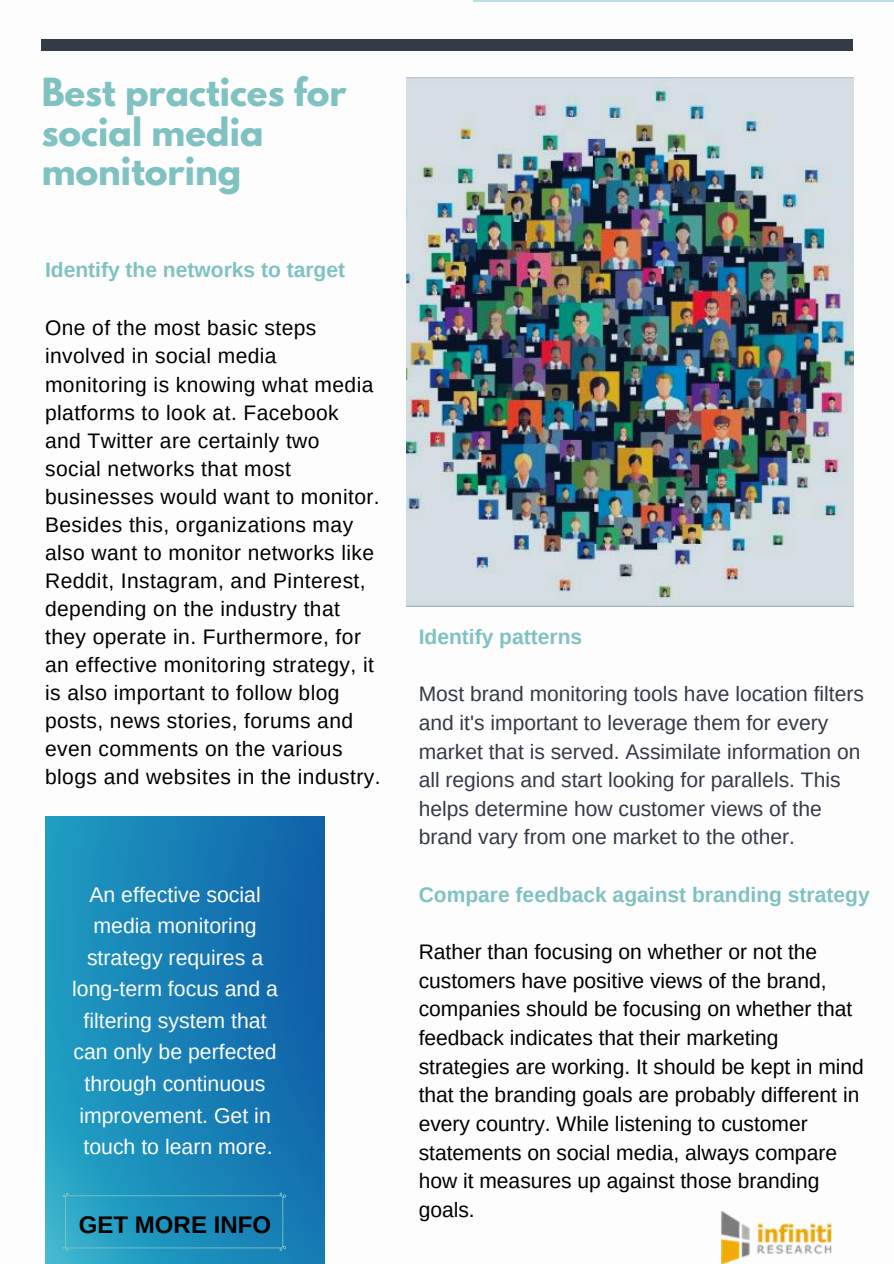
<style>
.page{position:relative;width:894px;height:1264px;background:#fff}
.page>*{position:absolute;margin:0;border:0;box-sizing:border-box;transform-origin:0 0}
.t1{font:700 34.35px/39.5px "League Spartan";color:#7fc2c1}
.t2{font:700 24px "Arimo";color:#000}
.t3{font:21.3px/31.5px "Arimo";color:#fdfdfd;text-align:center}
.t4{font:21px/28px "Arimo";letter-spacing:.02em;color:#000}
.t5{font:21px/28.7px "Arimo";color:#000}
.t6{font:21px/28.7px "Arimo";color:#353a47}
.t7{font:700 21px "Arimo";color:#7fc2c1}
</style>
<div class="page">
<img style="left:406px;top:78px;width:447px;height:528px">
<div style="left:42px;top:39px;width:810px;height:12px;background:#353a47"></div>
<img style="left:45px;top:817px;width:279px;height:446px">
<img style="left:721px;top:1211px;width:111px;height:52px">
<svg style="left:62px;top:1192px;width:224px;height:59px;background:#2394bd"></svg>
<hr style="left:473px;top:0;width:420px;height:2px;background:#bcdde3">
<h1 class="t1" style="left:42px;top:77px;width:306px">Best practices for social media monitoring</h1>
<p class="t7" style="left:45px;top:258px;width:301px">Identify the networks to target</p>
<p class="t4" style="left:45px;top:314px;width:337px">One of the most basic steps involved in social media monitoring is knowing what media platforms to look at. Facebook<br>and Twitter are certainly two social networks that most businesses would want to monitor.<br>Besides this, organizations may also want to monitor networks like<br>Reddit, Instagram, and Pinterest, depending on the industry that they operate in. Furthermore, for an effective monitoring strategy, it is also important to follow blog posts, news stories, forums and even comments on the various blogs and websites in the industry.</p>
<p class="t3" style="left:72px;top:878px;width:207px">An effective social media monitoring strategy requires a long-term focus and a filtering system that can only be perfected through continuous improvement. Get in touch to learn more.</p>
<p class="t2" style="left:79px;top:1211px;width:194px">GET MORE INFO</p>
<p class="t7" style="left:418px;top:625px;width:165px">Identify patterns</p>
<p class="t6" style="left:418px;top:679px;width:446px">Most brand monitoring tools have location filters and it's important to leverage them for every market that is served. Assimilate information on all regions and start looking for parallels. This helps determine how customer views of the brand vary from one market to the other.</p>
<p class="t7" style="left:418px;top:882px;width:452px">Compare feedback against branding strategy</p>
<p class="t5" style="left:418px;top:937px;width:446px">Rather than focusing on whether or not the customers have positive views of the brand, companies should be focusing on whether that feedback indicates that their marketing strategies are working. It should be kept in mind that the branding goals are probably different in every country. While listening to customer statements on social media, always compare how it measures up against those branding goals.</p>
</div>
